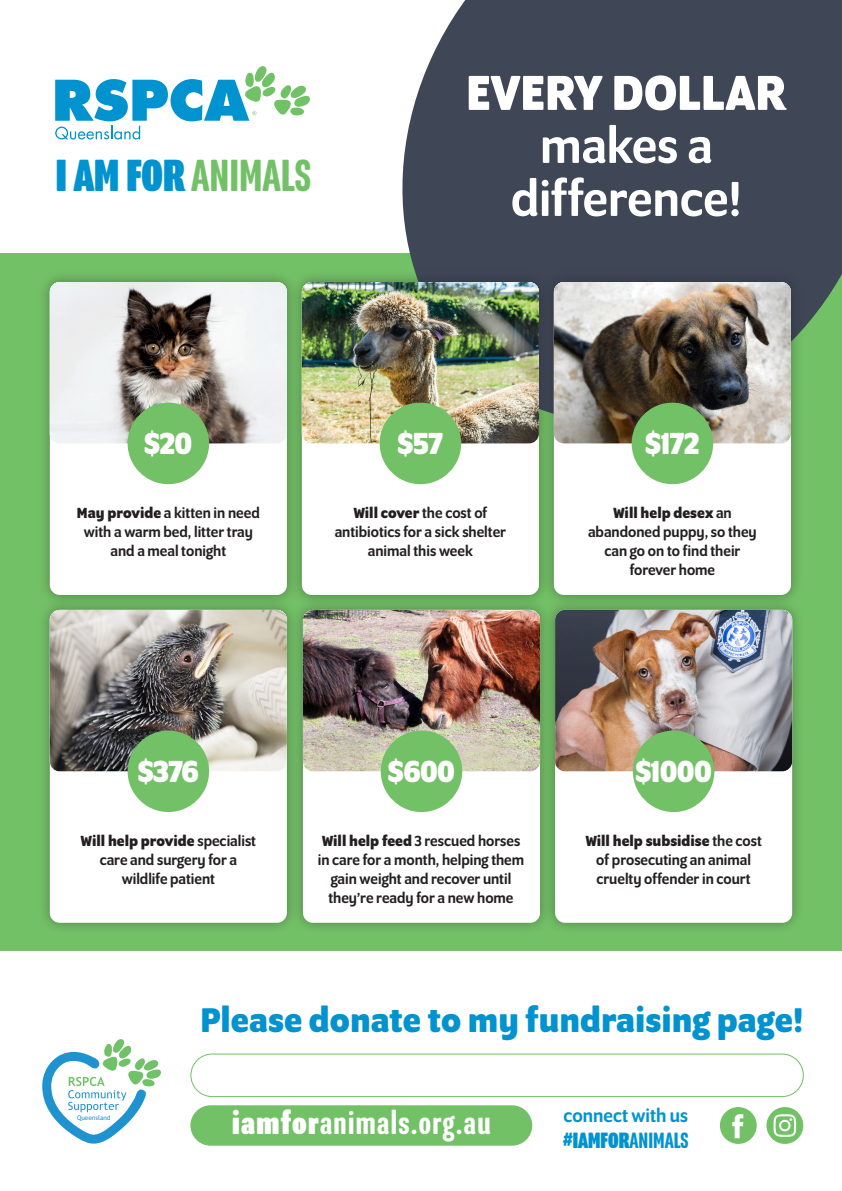
<style>
.page{position:relative;width:842px;height:1191px;background:#fff}
.page>*{position:absolute;margin:0;border:0;box-sizing:border-box;transform-origin:0 0}
.t1{font:700 53px/53px "Program OT";color:#fff;text-align:center}
.t2{font:500 53px "Program OT";color:#fff}
.t3{font:500 48.8px "Program Nar OT";color:#73c167}
.t4{font:700 37px "Program OT";color:#0093d0}
.t5{font:500 34px "Program Nar OT";letter-spacing:.04em;color:#fff}
.t6{font:700 32.9px "Program OT";letter-spacing:-.02em;color:#fff}
.t7{font:900 24px "Program Nar OT";color:#0093d0}
.t8{font:500 20px "Program OT";color:#0093d0}
.t9{font:500 15.8px/19px "Program OT";color:#231f20;text-align:center}
.t10{font:700 15.8px "Program OT";color:#231f20}
.t11{font:6.5px "Trebuchet MS";color:#1f92d0}
.s1{font-weight:900;color:#0093d0}
.s2{font-weight:500}
.s3{font-weight:700}
.s4{font-weight:900}
</style>
<div class="page">
<div style="left:0;top:254px;width:842px;height:697px;background:#73c167"></div>
<svg style="left:368px;top:0;width:474px;height:328px;background:#525966"></svg>
<svg style="left:55px;top:66px;width:255px;height:73px"></svg>
<div style="left:190px;top:1053px;width:614px;height:44px;border:1px solid #73c167;border-radius:21px"></div>
<div style="left:190px;top:1105px;width:342px;height:40px;background:#73c167;border-radius:20px"></div>
<div style="left:720px;top:1107px;width:37px;height:36px;background:#73c167;border-radius:50%"></div>
<svg style="left:732px;top:1114px;width:11px;height:24px"></svg>
<div style="left:766px;top:1107px;width:37px;height:36px;background:#73c167;border-radius:50%"></div>
<svg style="left:773px;top:1114px;width:23px;height:23px"></svg>
<svg style="left:42px;top:1039px;width:119px;height:104px"></svg>
<div style="left:37px;top:270px;width:262px;height:337px;background:#231f20;opacity:.4"></div>
<div style="left:50px;top:282px;width:237px;height:313px;background:#fff;border-radius:10px"></div>
<img style="left:50px;top:282px;width:237px;height:161px">
<div style="left:128px;top:403px;width:81px;height:81px;background:#73c167;border-radius:50%"></div>
<div style="left:541px;top:270px;width:263px;height:337px;background:#231f20;opacity:.4"></div>
<div style="left:554px;top:282px;width:237px;height:313px;background:#fff;border-radius:10px"></div>
<img style="left:554px;top:282px;width:237px;height:161px">
<div style="left:632px;top:403px;width:81px;height:81px;background:#73c167;border-radius:50%"></div>
<div style="left:289px;top:270px;width:262px;height:337px;background:#231f20;opacity:.4"></div>
<div style="left:302px;top:282px;width:237px;height:313px;background:#fff;border-radius:10px"></div>
<img style="left:302px;top:282px;width:237px;height:161px">
<div style="left:380px;top:403px;width:81px;height:81px;background:#73c167;border-radius:50%"></div>
<div style="left:291px;top:597px;width:262px;height:338px;background:#231f20;opacity:.4"></div>
<div style="left:303px;top:610px;width:237px;height:312px;background:#fff;border-radius:10px"></div>
<img style="left:303px;top:610px;width:237px;height:161px">
<div style="left:381px;top:730px;width:81px;height:82px;background:#73c167;border-radius:50%"></div>
<div style="left:37px;top:597px;width:262px;height:338px;background:#231f20;opacity:.4"></div>
<div style="left:50px;top:610px;width:237px;height:312px;background:#fff;border-radius:10px"></div>
<img style="left:50px;top:610px;width:237px;height:161px">
<div style="left:128px;top:730px;width:81px;height:82px;background:#73c167;border-radius:50%"></div>
<div style="left:543px;top:597px;width:262px;height:338px;background:#231f20;opacity:.4"></div>
<div style="left:555px;top:610px;width:237px;height:312px;background:#fff;border-radius:10px"></div>
<img style="left:555px;top:610px;width:237px;height:161px">
<div style="left:633px;top:730px;width:81px;height:82px;background:#73c167;border-radius:50%"></div>
<p class="t3" style="left:56px;top:149px;width:257px"><span class="s1">I AM FOR</span> ANIMALS</p>
<p class="t1" style="left:466px;top:65px;width:322px">EVERY DOLLAR <span class="s2">makes a</span></p>
<p class="t2" style="left:511px;top:169px;width:232px">difference!</p>
<p class="t6" style="left:144px;top:425px;width:50px">$20</p>
<p class="t9" style="left:77px;top:503px;width:184px"><span class="s3">May provide</span> a kitten in need</p>
<p class="t9" style="left:84px;top:522px;width:171px">with a warm bed, litter tray</p>
<p class="t9" style="left:111px;top:541px;width:117px">and a meal tonight</p>
<p class="t6" style="left:398px;top:425px;width:47px">$57</p>
<p class="t9" style="left:335px;top:503px;width:173px"><span class="s3">Will cover</span> the cost of antibiotics for a sick shelter animal this week</p>
<p class="t6" style="left:645px;top:425px;width:56px">$172</p>
<p class="t9" style="left:588px;top:503px;width:170px"><span class="s3">Will help desex</span> an abandoned puppy, so they can go on to find their forever home</p>
<p class="t6" style="left:138px;top:752px;width:63px">$376</p>
<p class="t10" style="left:81px;top:832px;width:177px">Will help provide <span class="s2">specialist</span></p>
<p class="t9" style="left:100px;top:850px;width:139px">care and surgery for a</p>
<p class="t9" style="left:122px;top:869px;width:95px">wildlife patient</p>
<p class="t6" style="left:388px;top:752px;width:69px">$600</p>
<p class="t9" style="left:322px;top:831px;width:200px"><span class="s3">Will help feed</span> 3 rescued horses</p>
<p class="t9" style="left:318px;top:850px;width:208px">in care for a month, helping them</p>
<p class="t9" style="left:331px;top:869px;width:182px">gain weight and recover until</p>
<p class="t9" style="left:328px;top:888px;width:187px">they’re ready for a new home</p>
<p class="t6" style="left:635px;top:752px;width:78px">$1000</p>
<p class="t9" style="left:585px;top:831px;width:178px"><span class="s3">Will help subsidise</span> the cost of prosecuting an animal cruelty offender in court</p>
<p class="t11" style="left:77px;top:1113px;width:35px">Queensland</p>
<p class="t4" style="left:200px;top:998px;width:604px">Please donate to my fundraising page!</p>
<p class="t5" style="left:232px;top:1105px;width:260px"><span class="s4">iamfor</span>animals.org.au</p>
<p class="t8" style="left:564px;top:1103px;width:126px">connect with us</p>
<p class="t7" style="left:563px;top:1126px;width:127px">#IAMFOR<span class="s2">ANIMALS</span></p>
</div>
